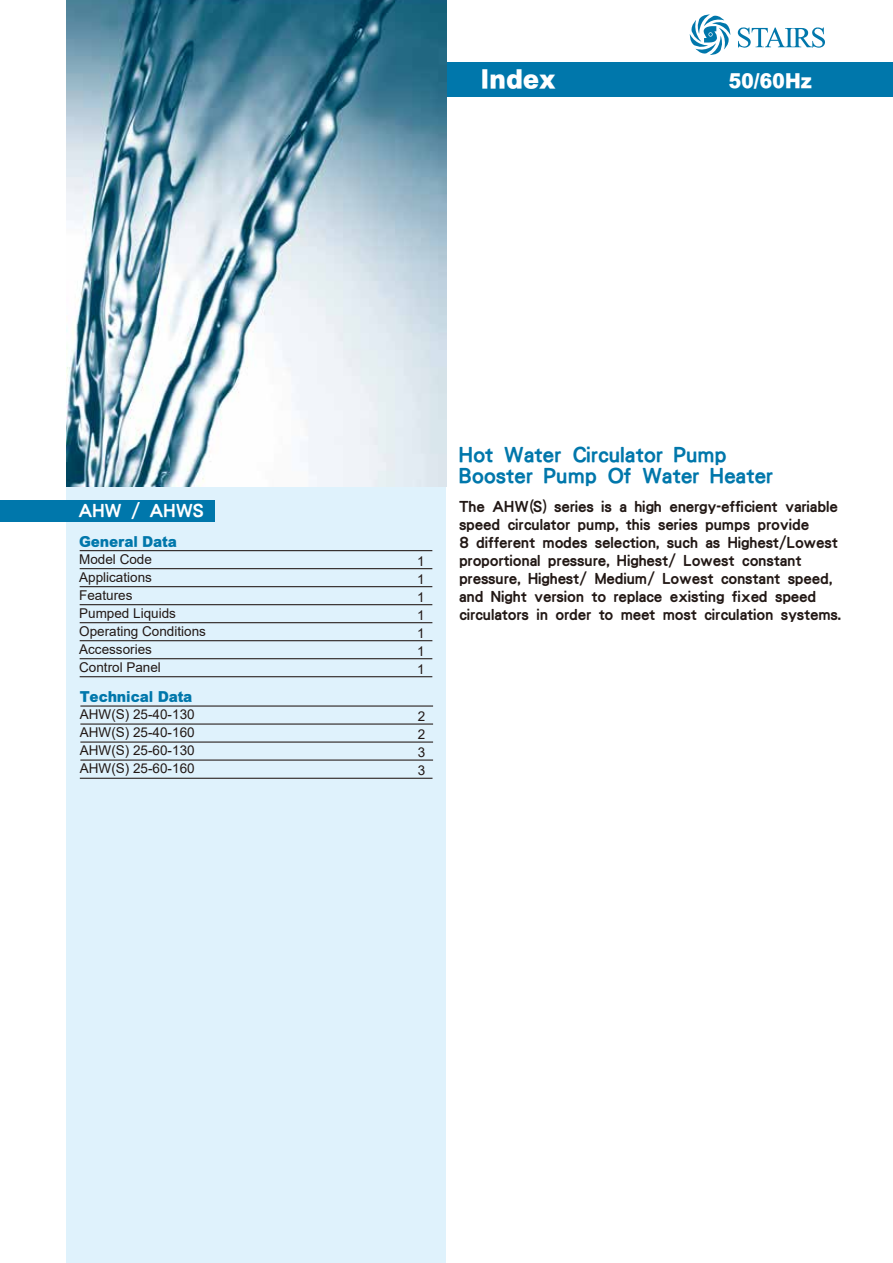
<style>
.page{position:relative;width:893px;height:1263px;background:#fff}
.page>*{position:absolute;margin:0;border:0;box-sizing:border-box;transform-origin:0 0}
.t1{font:27px "DF Hei UB HKP BF";color:#fff}
.t2{font:800 21px/21px "Han Wang Hei";color:#0077ab}
.t3{font:21px "DF Hei UB HKP BF";color:#fff}
.t4{font:800 18px "Han Wang Hei";color:#fff}
.t5{font:800 15px/18px "Han Wang Hei";color:#221815}
.t6{font:15px "DF Hei UB HKP BF";color:#0077ab}
.t7{font:13.5px/18px "Arial";color:#221815;text-align:justify}
</style>
<div class="page">
<div style="left:67px;top:478px;width:379px;height:785px;background:#dff2fc"></div>
<div style="left:446px;top:62px;width:447px;height:35px;background:#0077ab"></div>
<svg style="left:689px;top:14px;width:42px;height:41px"></svg>
<svg style="left:738px;top:27px;width:87px;height:21px"></svg>
<img style="left:67px;top:0;width:379px;height:486px">
<div style="left:0;top:500px;width:214px;height:21px;background:#0077ab"></div>
<hr style="left:80px;top:550px;width:352px;height:1px;background:#221815">
<hr style="left:80px;top:568px;width:352px;height:1px;background:#221815">
<hr style="left:80px;top:586px;width:352px;height:1px;background:#221815">
<hr style="left:80px;top:604px;width:352px;height:1px;background:#221815">
<hr style="left:80px;top:622px;width:352px;height:1px;background:#221815">
<hr style="left:80px;top:640px;width:352px;height:1px;background:#221815">
<hr style="left:80px;top:658px;width:352px;height:1px;background:#221815">
<hr style="left:80px;top:676px;width:352px;height:1px;background:#221815">
<hr style="left:80px;top:705px;width:353px;height:1px;background:#221815">
<hr style="left:80px;top:723px;width:353px;height:1px;background:#221815">
<hr style="left:80px;top:741px;width:353px;height:2px;background:#221815">
<hr style="left:80px;top:759px;width:353px;height:2px;background:#221815">
<hr style="left:80px;top:778px;width:352px;height:1px;background:#221815">
<h1 class="t1" style="left:481px;top:65px;width:76px">Index</h1>
<h2 class="t3" style="left:728px;top:70px;width:85px">50/60Hz</h2>
<p class="t4" style="left:78px;top:501px;width:127px">AHW / AHWS</p>
<p class="t6" style="left:79px;top:534px;width:99px">General Data</p>
<p class="t7" style="left:79px;top:550px;width:128px;text-align:left">Model Code<br>Applications<br>Features<br>Pumped Liquids<br>Operating Conditions<br>Accessories<br>Control Panel</p>
<p class="t7" style="left:417px;top:552px;width:9px">1<br>1<br>1<br>1<br>1<br>1<br>1</p>
<p class="t6" style="left:80px;top:689px;width:114px">Technical Data</p>
<p class="t7" style="left:80px;top:705px;width:116px">AHW(S) 25-40-130<br>AHW(S) 25-40-160<br>AHW(S) 25-60-130<br>AHW(S) 25-60-160</p>
<p class="t7" style="left:418px;top:707px;width:9px">2<br>2<br>3<br>3</p>
<h2 class="t2" style="left:459px;top:444px;width:316px">Hot Water Circulator Pump<br>Booster Pump Of Water Heater</h2>
<p class="t5" style="left:459px;top:498px;width:384px">The AHW(S) series is a high energy-efficient variable speed circulator pump, this series pumps provide<br>8 different modes selection, such as Highest/Lowest proportional pressure, Highest/ Lowest constant pressure, Highest/ Medium/ Lowest constant speed, and Night version to replace existing fixed speed circulators in order to meet most circulation systems.</p>
</div>
